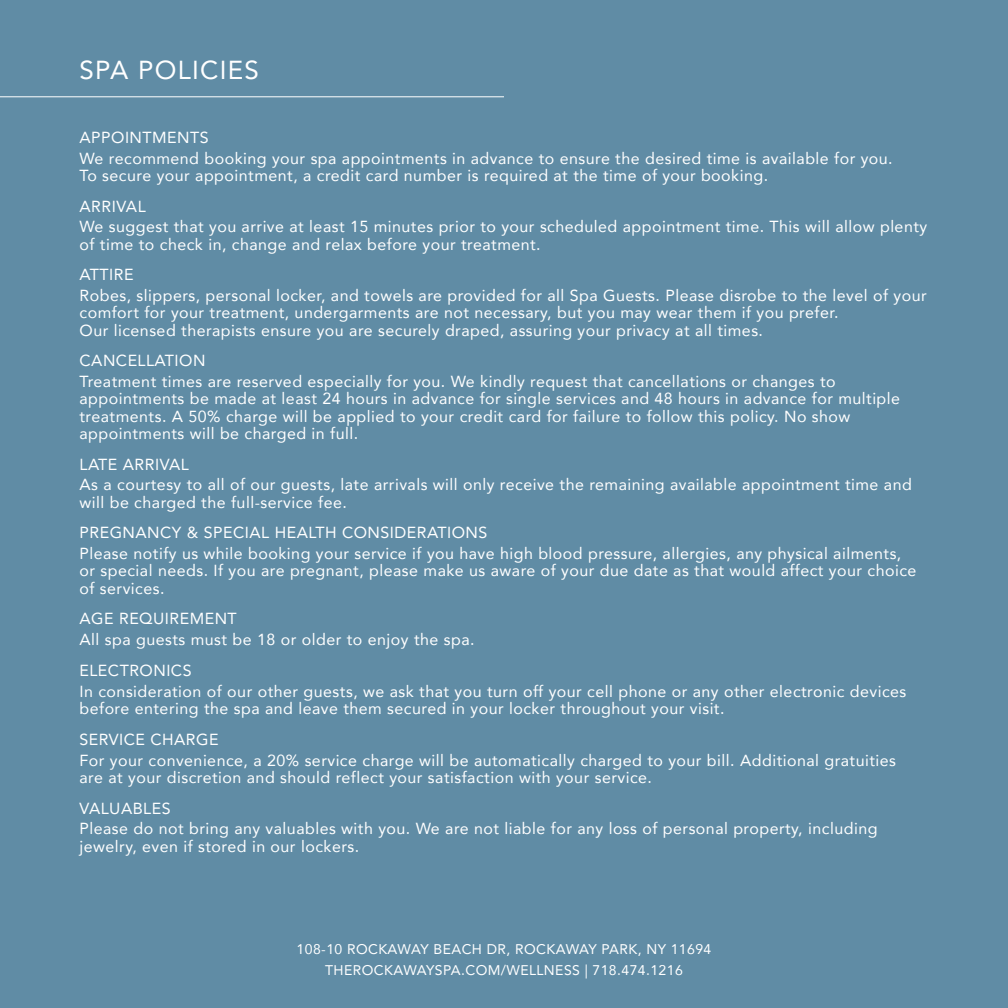
<style>
.page{position:relative;width:1008px;height:1008px;background:#608ca5}
.page>*{position:absolute;margin:0;border:0;box-sizing:border-box;transform-origin:0 0}
.t1{font:26px "Avenir";letter-spacing:.05em;color:#fff}
.t2{font:16px/20.8px "Avenir";letter-spacing:.03em;color:#fff}
.t3{font:14px/20.6px "Avenir";letter-spacing:.03em;color:#fff;text-align:center}
</style>
<div class="page">
<hr style="left:0;top:96px;width:504px;height:1px;background:#fff">
<h1 class="t1" style="left:80px;top:49px;width:181px">SPA POLICIES</h1>
<p class="t2" style="left:80px;top:126px;width:815px">APPOINTMENTS<br>We recommend booking your spa appointments in advance to ensure the desired time is available for you.</p>
<p class="t2" style="left:80px;top:159px;width:690px;line-height:30.8px">To secure your appointment, a credit card number is required at the time of your booking.<br>ARRIVAL</p>
<p class="t2" style="left:80px;top:218px;width:849px;line-height:17.2px">We suggest that you arrive at least 15 minutes prior to your scheduled appointment time. This will allow plenty of time to check in, change and relax before your treatment.</p>
<p class="t2" style="left:80px;top:264px;width:849px">ATTIRE<br>Robes, slippers, personal locker, and towels are provided for all Spa Guests. Please disrobe to the level of your</p>
<p class="t2" style="left:80px;top:304px;width:760px;line-height:17.2px">comfort for your treatment, undergarments are not necessary, but you may wear them if you prefer.<br>Our licensed therapists ensure you are securely draped, assuring your privacy at all times.</p>
<p class="t2" style="left:80px;top:350px;width:758px">CANCELLATION<br>Treatment times are reserved especially for you. We kindly request that cancellations or changes to</p>
<p class="t2" style="left:80px;top:390px;width:822px;line-height:17.2px">appointments be made at least 24 hours in advance for single services and 48 hours in advance for multiple treatments. A 50% charge will be applied to your credit card for failure to follow this policy. No show appointments will be charged in full.</p>
<p class="t2" style="left:80px;top:453px;width:834px">LATE ARRIVAL<br>As a courtesy to all of our guests, late arrivals will only receive the remaining available appointment time and</p>
<p class="t2" style="left:80px;top:486px;width:409px;line-height:30.8px">will be charged the full-service fee.<br>PREGNANCY &amp; SPECIAL HEALTH CONSIDERATIONS</p>
<p class="t2" style="left:80px;top:545px;width:839px;line-height:17.2px">Please notify us while booking your service if you have high blood pressure, allergies, any physical ailments, or special needs. If you are pregnant, please make us aware of your due date as that would affect your choice of services.</p>
<p class="t2" style="left:80px;top:608px;width:397px">AGE REQUIREMENT<br>All spa guests must be 18 or older to enjoy the spa.</p>
<p class="t2" style="left:80px;top:660px;width:828px">ELECTRONICS<br>In consideration of our other guests, we ask that you turn off your cell phone or any other electronic devices</p>
<p class="t2" style="left:80px;top:693px;width:647px;line-height:30.8px">before entering the spa and leave them secured in your locker throughout your visit.<br>SERVICE CHARGE</p>
<p class="t2" style="left:80px;top:751px;width:818px;line-height:17.2px">For your convenience, a 20% service charge will be automatically charged to your bill. Additional gratuities are at your discretion and should reflect your satisfaction with your service.</p>
<p class="t2" style="left:80px;top:797px;width:799px">VALUABLES<br>Please do not bring any valuables with you. We are not liable for any loss of personal property, including</p>
<p class="t2" style="left:80px;top:835px;width:281px">jewelry, even if stored in our lockers.</p>
<p class="t3" style="left:297px;top:938px;width:416px">108-10 ROCKAWAY BEACH DR, ROCKAWAY PARK, NY 11694<br>THEROCKAWAYSPA.COM/WELLNESS | 718.474.1216</p>
</div>
